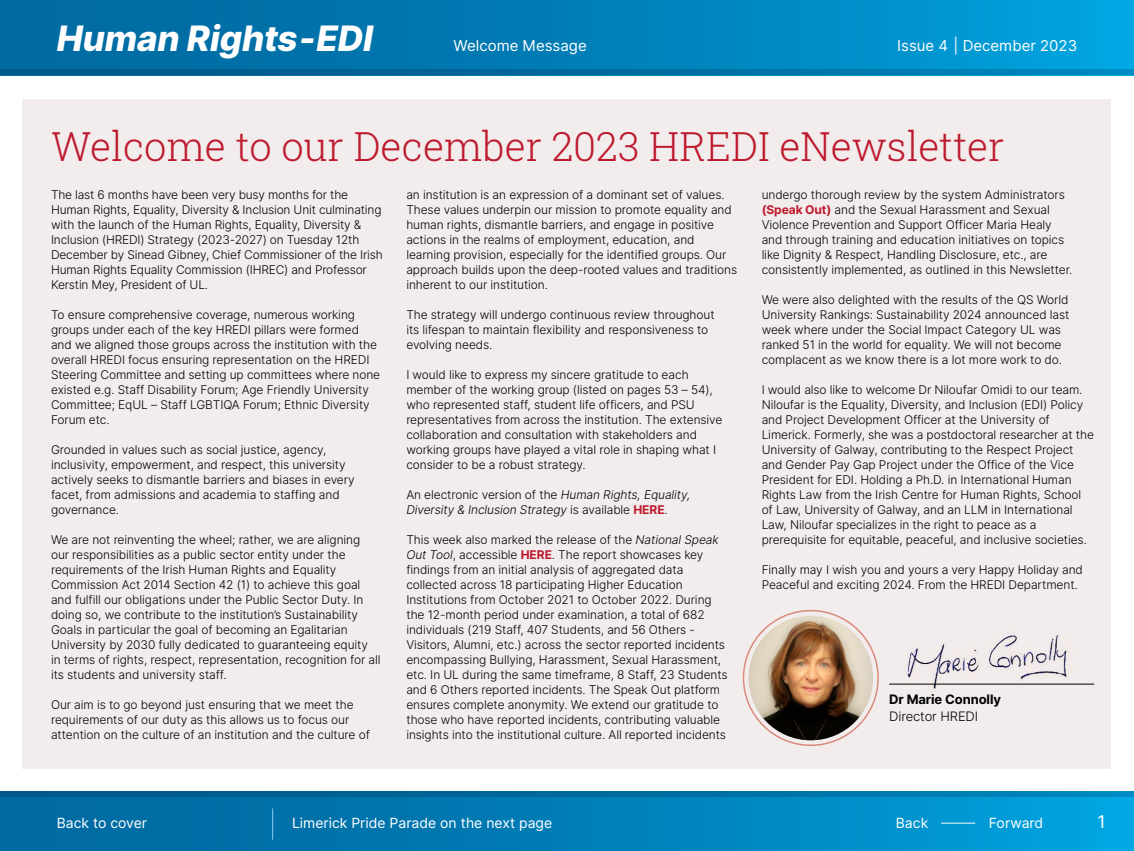
<style>
.page{position:relative;width:1134px;height:851px;background:#fff}
.page>*{position:absolute;margin:0;border:0;box-sizing:border-box;transform-origin:0 0}
.t1{font:300 40px "Roboto Slab";color:#bd1a2e}
.t2{font:italic 800 35px "Inter";letter-spacing:-.005em;color:#fff}
.t3{font:17.5px "Inter";color:#fff}
.t4{font:15px "Inter";color:#fff}
.t5{font:14px "Inter";color:#fff}
.t6{font:700 13px "Inter";letter-spacing:-.01em;color:#000}
.t7{font:300 13px "Inter";letter-spacing:-.01em;color:#000}
.t8{font:300 12px/15px "Inter";letter-spacing:-.01em;color:#000}
.t9{font:italic 300 12px/15px "Inter";letter-spacing:-.01em;color:#000}
.s1{font-style:normal}
.s2{font-weight:700;font-style:normal;color:#bd1a2e}
.s3{font-style:italic}
.s4{font-weight:700;color:#bd1a2e}
</style>
<div class="page">
<div style="left:0;top:791px;width:1134px;height:59px;background:linear-gradient(to right,#006399,#01a0db)"></div>
<div style="left:0;top:0;width:1134px;height:75px;background:linear-gradient(to right,#006399,#009fdb)"></div>
<svg style="left:0;top:791px;width:1134px;height:6px;background:#006b9e"></svg>
<svg style="left:0;top:69px;width:1134px;height:6px;background:#006b9e"></svg>
<hr style="left:941px;top:822px;width:34px;height:1px;background:#fff">
<hr style="left:272px;top:808px;width:1px;height:31px;background:#87cdf1">
<div style="left:23px;top:99px;width:1088px;height:669px;background:#f3ecec"></div>
<hr style="left:889px;top:683px;width:205px;height:1px;background:#000">
<img style="left:748px;top:615px;width:125px;height:125px;border-radius:62px">
<img style="left:890px;top:634px;width:199px;height:55px">
<h2 class="t2" style="left:57px;top:13px;width:318px">Human Rights-EDI</h2>
<p class="t4" style="left:454px;top:35px;width:135px">Welcome Message</p>
<p class="t4" style="left:897px;top:35px;width:181px">Issue 4 | December 2023</p>
<h1 class="t1" style="left:51px;top:119px;width:955px">Welcome to our December 2023 HREDI eNewsletter</h1>
<p class="t8" style="left:51px;top:187px;width:333px">The last 6 months have been very busy months for the Human Rights, Equality, Diversity &amp; Inclusion Unit culminating with the launch of the Human Rights, Equality, Diversity &amp; Inclusion (HREDI) Strategy (2023-2027) on Tuesday 12th December by Sinead Gibney, Chief Commissioner of the Irish Human Rights Equality Commission (IHREC) and Professor Kerstin Mey, President of UL.</p>
<p class="t8" style="left:51px;top:307px;width:331px">To ensure comprehensive coverage, numerous working groups under each of the key HREDI pillars were formed and we aligned those groups across the institution with the overall HREDI focus ensuring representation on the HREDI Steering Committee and setting up committees where none existed e.g. Staff Disability Forum; Age Friendly University Committee; EqUL – Staff LGBTIQA Forum; Ethnic Diversity Forum etc.</p>
<p class="t8" style="left:51px;top:442px;width:305px">Grounded in values such as social justice, agency, inclusivity, empowerment, and respect, this university actively seeks to dismantle barriers and biases in every facet, from admissions and academia to staffing and governance.</p>
<p class="t8" style="left:51px;top:532px;width:331px">We are not reinventing the wheel; rather, we are aligning our responsibilities as a public sector entity under the requirements of the Irish Human Rights and Equality Commission Act 2014 Section 42 (1) to achieve this goal and fulfill our obligations under the Public Sector Duty. In doing so, we contribute to the institution’s Sustainability Goals in particular the goal of becoming an Egalitarian University by 2030 fully dedicated to guaranteeing equity in terms of rights, respect, representation, recognition for all its students and university staff.</p>
<p class="t8" style="left:51px;top:697px;width:320px">Our aim is to go beyond just ensuring that we meet the requirements of our duty as this allows us to focus our attention on the culture of an institution and the culture of</p>
<p class="t8" style="left:406px;top:187px;width:332px">an institution is an expression of a dominant set of values.<br>These values underpin our mission to promote equality and human rights, dismantle barriers, and engage in positive actions in the realms of employment, education, and learning provision, especially for the identified groups. Our approach builds upon the deep-rooted values and traditions inherent to our institution.</p>
<p class="t8" style="left:406px;top:307px;width:310px">The strategy will undergo continuous review throughout its lifespan to maintain flexibility and responsiveness to evolving needs.</p>
<p class="t8" style="left:406px;top:367px;width:318px">I would like to express my sincere gratitude to each member of the working group (listed on pages 53 – 54), who represented staff, student life officers, and PSU representatives from across the institution. The extensive collaboration and consultation with stakeholders and working groups have played a vital role in shaping what I consider to be a robust strategy.</p>
<p class="t9" style="left:406px;top:487px;width:286px"><span class="s1">An electronic version of the</span> Human Rights, Equality,<br>Diversity &amp; Inclusion Strategy <span class="s1">is available</span> <span class="s2">HERE</span><span class="s1">.</span></p>
<p class="t8" style="left:406px;top:532px;width:323px">This week also marked the release of the <span class="s3">National Speak Out Tool</span>, accessible <span class="s4">HERE</span>. The report showcases key findings from an initial analysis of aggregated data collected across 18 participating Higher Education Institutions from October 2021 to October 2022. During the 12-month period under examination, a total of 682 individuals (219 Staff, 407 Students, and 56 Others - Visitors, Alumni, etc.) across the sector reported incidents encompassing Bullying, Harassment, Sexual Harassment, etc. In UL during the same timeframe, 8 Staff, 23 Students and 6 Others reported incidents. The Speak Out platform ensures complete anonymity. We extend our gratitude to those who have reported incidents, contributing valuable insights into the institutional culture. All reported incidents</p>
<p class="t8" style="left:762px;top:187px;width:312px">undergo thorough review by the system Administrators <span class="s4">(Speak Out)</span> and the Sexual Harassment and Sexual Violence Prevention and Support Officer Maria Healy and through training and education initiatives on topics like Dignity &amp; Respect, Handling Disclosure, etc., are consistently implemented, as outlined in this Newsletter.</p>
<p class="t8" style="left:762px;top:292px;width:309px">We were also delighted with the results of the QS World University Rankings: Sustainability 2024 announced last week where under the Social Impact Category UL was ranked 51 in the world for equality. We will not become complacent as we know there is a lot more work to do.</p>
<p class="t8" style="left:762px;top:382px;width:334px">I would also like to welcome Dr Niloufar Omidi to our team.<br>Niloufar is the Equality, Diversity, and Inclusion (EDI) Policy and Project Development Officer at the University of Limerick. Formerly, she was a postdoctoral researcher at the University of Galway, contributing to the Respect Project and Gender Pay Gap Project under the Office of the Vice President for EDI. Holding a Ph.D. in International Human Rights Law from the Irish Centre for Human Rights, School of Law, University of Galway, and an LLM in International Law, Niloufar specializes in the right to peace as a prerequisite for equitable, peaceful, and inclusive societies.</p>
<p class="t8" style="left:762px;top:562px;width:323px">Finally may I wish you and yours a very Happy Holiday and<br>Peaceful and exciting 2024. From the HREDI Department.</p>
<p class="t6" style="left:889px;top:690px;width:113px">Dr Marie Connolly</p>
<p class="t7" style="left:889px;top:706px;width:90px">Director HREDI</p>
<p class="t5" style="left:57px;top:812px;width:92px">Back to cover</p>
<p class="t5" style="left:896px;top:812px;width:34px">Back</p>
<p class="t5" style="left:989px;top:812px;width:56px">Forward</p>
<h3 class="t3" style="left:1097px;top:809px;width:10px">1</h3>
<p class="t5" style="left:292px;top:812px;width:262px">Limerick Pride Parade on the next page</p>
</div>
